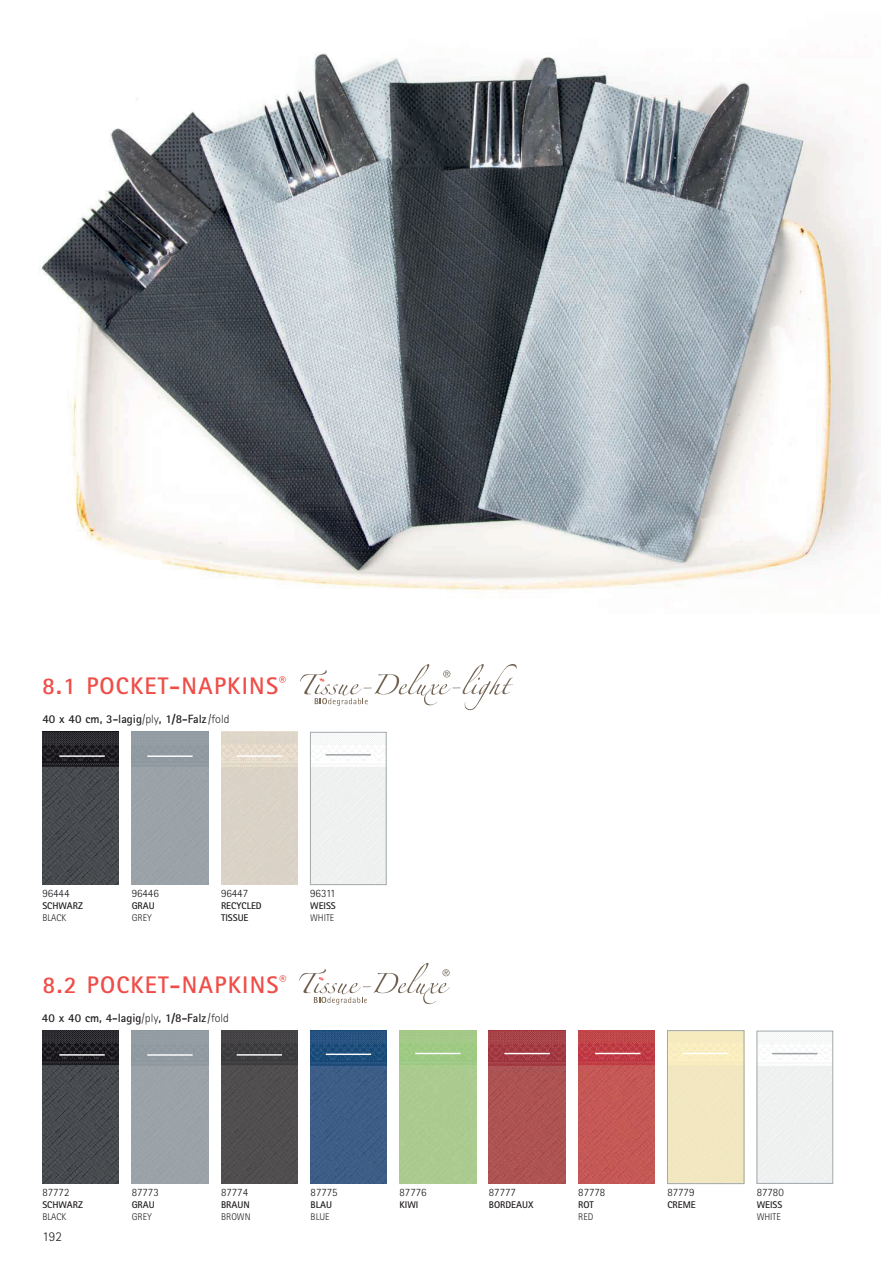
<style>
.page{position:relative;width:893px;height:1263px;background:#fff}
.page>*{position:absolute;margin:0;border:0;box-sizing:border-box;transform-origin:0 0}
.t1{font:700 24px "Agfa Rotis Sans Serif";letter-spacing:.05em;color:#ef4d48}
.t2{font:300 13.5px "Rotis Sans Serif";color:#231f20}
.t3{font:700 12px "Agfa Rotis Sans Serif";color:#231f20}
.t4{font:300 11.25px "Agfa Rotis Sans Serif";color:#171419}
.t5{font:700 9.75px/12px "Agfa Rotis Sans Serif";color:#231f20}
.t6{font:300 9.75px "Agfa Rotis Sans Serif";color:#231f20}
.s1{font-weight:300}
.s2{font-weight:300;color:#171419}
</style>
<div class="page">
<div style="left:310px;top:732px;width:76px;height:153px;border:1px solid #a2a9ad"></div>
<img style="left:132px;top:732px;width:76px;height:153px">
<img style="left:221px;top:732px;width:77px;height:153px">
<img style="left:42px;top:732px;width:77px;height:153px">
<hr style="left:147px;top:755px;width:46px;height:2px;background:#fff">
<hr style="left:237px;top:755px;width:45px;height:2px;background:#fff">
<hr style="left:59px;top:755px;width:46px;height:2px;background:#fff">
<hr style="left:325px;top:754px;width:46px;height:2px;background:#9ba1a4">
<img style="left:489px;top:1031px;width:76px;height:153px">
<img style="left:578px;top:1031px;width:77px;height:153px">
<div style="left:667px;top:1030px;width:77px;height:154px;border:1px solid #a2a9ad"></div>
<div style="left:757px;top:1031px;width:76px;height:153px;border:1px solid #a2a9ad"></div>
<img style="left:132px;top:1031px;width:76px;height:153px">
<img style="left:221px;top:1031px;width:77px;height:153px">
<img style="left:42px;top:1031px;width:77px;height:153px">
<hr style="left:147px;top:1054px;width:46px;height:2px;background:#fff">
<hr style="left:237px;top:1054px;width:45px;height:2px;background:#fff">
<img style="left:310px;top:1031px;width:77px;height:153px">
<hr style="left:595px;top:1053px;width:45px;height:1px;background:#fff">
<hr style="left:59px;top:1054px;width:46px;height:2px;background:#fff">
<hr style="left:326px;top:1054px;width:45px;height:1px;background:#fff">
<hr style="left:504px;top:1053px;width:46px;height:1px;background:#fff">
<hr style="left:772px;top:1053px;width:45px;height:1px;background:#9ba1a4">
<svg style="left:300px;top:664px;width:217px;height:46px"></svg>
<svg style="left:299px;top:963px;width:151px;height:42px"></svg>
<img style="left:38px;top:53px;width:832px;height:538px">
<h1 class="t1" style="left:42px;top:677px;width:245px">8.1 POCKET-NAPKINS<sup>®</sup></h1>
<p class="t3" style="left:42px;top:715px;width:189px">40 x 40 cm, 3-lagig<span class="s1">/ply</span>, 1/8-Falz <span class="s2">/</span><span class="s1">fold</span></p>
<p class="t4" style="left:42px;top:889px;width:29px">96444</p>
<p class="t5" style="left:42px;top:901px;width:42px">SCHWARZ</p>
<p class="t6" style="left:42px;top:914px;width:26px">BLACK</p>
<p class="t4" style="left:132px;top:889px;width:29px">96446</p>
<p class="t5" style="left:132px;top:901px;width:25px">GRAU</p>
<p class="t6" style="left:132px;top:914px;width:22px">GREY</p>
<p class="t4" style="left:221px;top:889px;width:29px">96447</p>
<p class="t5" style="left:221px;top:901px;width:42px">RECYCLED<br>TISSUE</p>
<h1 class="t1" style="left:43px;top:975px;width:245px">8.2 POCKET-NAPKINS<sup>®</sup></h1>
<p class="t3" style="left:42px;top:1014px;width:189px">40 x 40 cm, 4-lagig<span class="s1">/ply</span>, 1/8-Falz <span class="s2">/</span><span class="s1">fold</span></p>
<p class="t4" style="left:310px;top:889px;width:27px">96311</p>
<p class="t5" style="left:310px;top:901px;width:27px">WEISS</p>
<p class="t6" style="left:310px;top:914px;width:25px">WHITE</p>
<p class="t4" style="left:42px;top:1188px;width:29px">87772</p>
<p class="t5" style="left:42px;top:1199px;width:42px">SCHWARZ</p>
<p class="t6" style="left:42px;top:1213px;width:26px">BLACK</p>
<h2 class="t2" style="left:42px;top:1232px;width:21px">192</h2>
<p class="t4" style="left:132px;top:1188px;width:29px">87773</p>
<p class="t5" style="left:132px;top:1199px;width:25px">GRAU</p>
<p class="t6" style="left:132px;top:1213px;width:22px">GREY</p>
<p class="t4" style="left:221px;top:1188px;width:29px">87774</p>
<p class="t5" style="left:221px;top:1199px;width:30px">BRAUN</p>
<p class="t6" style="left:221px;top:1213px;width:31px">BROWN</p>
<p class="t4" style="left:311px;top:1188px;width:29px">87775</p>
<p class="t5" style="left:311px;top:1199px;width:23px">BLAU</p>
<p class="t6" style="left:311px;top:1213px;width:20px">BLUE</p>
<p class="t4" style="left:400px;top:1188px;width:29px">87776</p>
<p class="t5" style="left:400px;top:1199px;width:20px">KIWI</p>
<p class="t4" style="left:489px;top:1188px;width:29px">87777</p>
<p class="t5" style="left:489px;top:1199px;width:46px">BORDEAUX</p>
<p class="t4" style="left:578px;top:1188px;width:29px">87778</p>
<p class="t5" style="left:578px;top:1199px;width:17px">ROT</p>
<p class="t6" style="left:578px;top:1213px;width:17px">RED</p>
<p class="t4" style="left:667px;top:1188px;width:29px">87779</p>
<p class="t5" style="left:667px;top:1199px;width:30px">CREME</p>
<p class="t4" style="left:757px;top:1188px;width:29px">87780</p>
<p class="t5" style="left:757px;top:1199px;width:27px">WEISS</p>
<p class="t6" style="left:757px;top:1213px;width:25px">WHITE</p>
</div>
